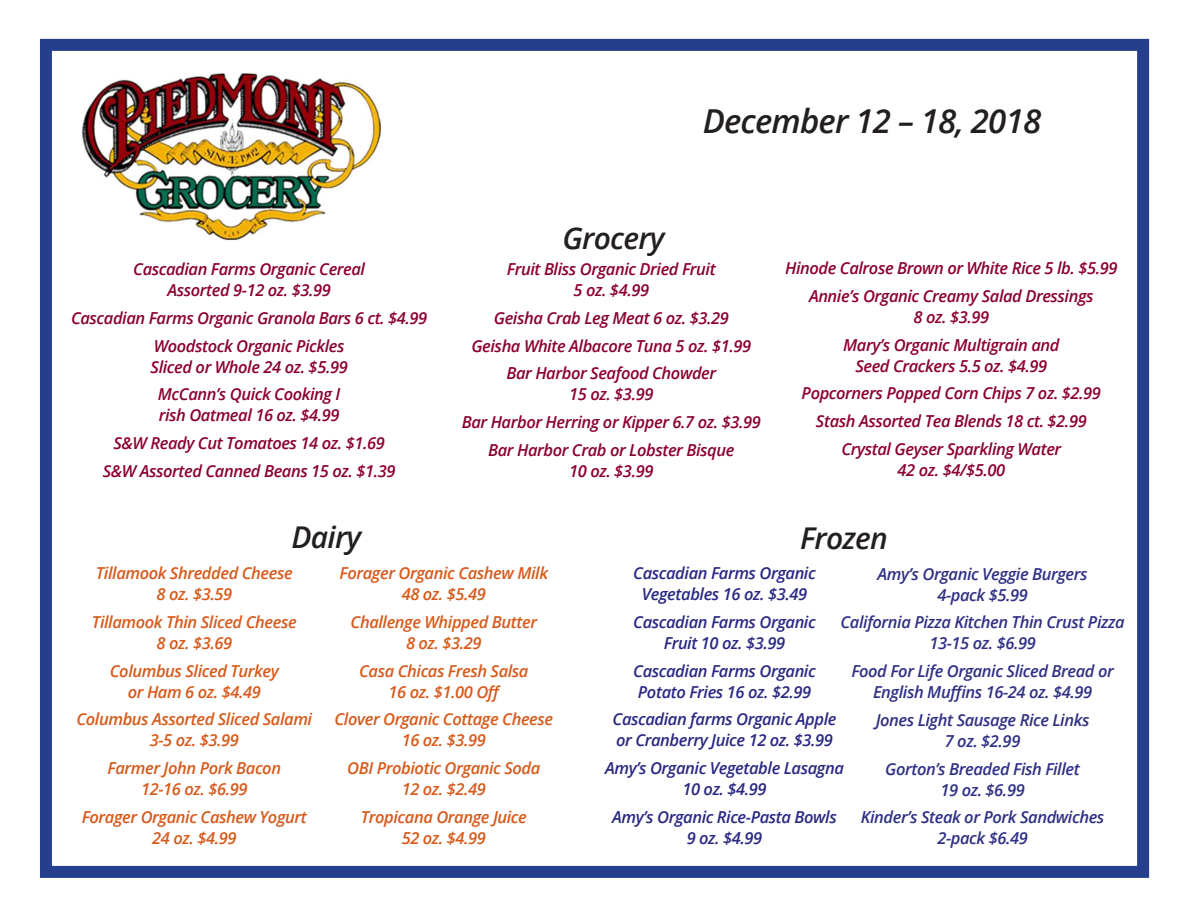
<style>
.page{position:relative;width:1188px;height:918px;background:#fff}
.page>*{position:absolute;margin:0;border:0;box-sizing:border-box;transform-origin:0 0}
.t1{font:italic 600 33px "Open Sans";letter-spacing:-.025em;color:#231f20}
.t2{font:italic 600 30px "Open Sans";letter-spacing:-.025em;color:#231f20}
.t3{font:italic 600 16.5px/27.8px "Open Sans";letter-spacing:-.025em;color:#8b0130;text-align:center}
.t4{font:italic 600 16.5px/21px "Open Sans";letter-spacing:-.025em;color:#d75a1b;text-align:center}
.t5{font:italic 600 16.5px/21px "Open Sans";letter-spacing:-.025em;color:#303085;text-align:center}
.t6{font:italic 600 16.5px/21px "Open Sans";letter-spacing:-.025em;color:#2a2883;text-align:center}
</style>
<div class="page">
<div style="left:40px;top:39px;width:1109px;height:839px;border:12px solid #253f8e"></div>
<img style="left:79px;top:51px;width:305px;height:190px">
<h1 class="t1" style="left:703px;top:99px;width:340px">December 12 – 18, 2018</h1>
<p class="t3" style="left:133px;top:258px;width:233px;line-height:21px">Cascadian Farms Organic Cereal<br>Assorted 9-12 oz. $3.99</p>
<p class="t3" style="left:71px;top:304px;width:358px">Cascadian Farms Organic Granola Bars 6 ct. $4.99<br>Woodstock Organic Pickles</p>
<p class="t3" style="left:151px;top:352px;width:199px">Sliced or Whole 24 oz. $5.99<br>McCann’s Quick Cooking I</p>
<p class="t3" style="left:103px;top:401px;width:294px">rish Oatmeal 16 oz. $4.99<br>S&amp;W Ready Cut Tomatoes 14 oz. $1.69<br>S&amp;W Assorted Canned Beans 15 oz. $1.39</p>
<h2 class="t2" style="left:562px;top:218px;width:104px">Grocery</h2>
<p class="t3" style="left:507px;top:258px;width:210px;line-height:21px">Fruit Bliss Organic Dried Fruit<br>5 oz. $4.99</p>
<p class="t3" style="left:471px;top:304px;width:281px">Geisha Crab Leg Meat 6 oz. $3.29<br>Geisha White Albacore Tuna 5 oz. $1.99<br>Bar Harbor Seafood Chowder</p>
<p class="t3" style="left:462px;top:380px;width:301px">15 oz. $3.99<br>Bar Harbor Herring or Kipper 6.7 oz. $3.99<br>Bar Harbor Crab or Lobster Bisque</p>
<p class="t3" style="left:569px;top:457px;width:86px">10 oz. $3.99</p>
<p class="t3" style="left:785px;top:254px;width:334px">Hinode Calrose Brown or White Rice 5 lb. $5.99<br>Annie’s Organic Creamy Salad Dressings</p>
<p class="t3" style="left:843px;top:303px;width:218px">8 oz. $3.99<br>Mary’s Organic Multigrain and</p>
<p class="t3" style="left:802px;top:351px;width:301px">Seed Crackers 5.5 oz. $4.99<br>Popcorners Popped Corn Chips 7 oz. $2.99<br>Stash Assorted Tea Blends 18 ct. $2.99<br>Crystal Geyser Sparkling Water</p>
<p class="t3" style="left:898px;top:456px;width:109px">42 oz. $4/$5.00</p>
<h2 class="t2" style="left:292px;top:517px;width:71px">Dairy</h2>
<h2 class="t2" style="left:800px;top:517px;width:89px">Frozen</h2>
<p class="t6" style="left:633px;top:562px;width:184px">Cascadian Farms Organic<br>Vegetables 16 oz. $3.49</p>
<p class="t6" style="left:633px;top:611px;width:184px">Cascadian Farms Organic<br>Fruit 10 oz. $3.99</p>
<p class="t6" style="left:633px;top:660px;width:184px;text-align:left">Cascadian Farms Organic<br>Potato Fries 16 oz. $2.99</p>
<p class="t6" style="left:613px;top:708px;width:226px;text-align:left">Cascadian farms Organic Apple or Cranberry Juice 12 oz. $3.99</p>
<p class="t6" style="left:605px;top:757px;width:240px">Amy’s Organic Vegetable Lasagna<br>10 oz. $4.99</p>
<p class="t6" style="left:612px;top:806px;width:226px">Amy’s Organic Rice-Pasta Bowls<br>9 oz. $4.99</p>
<p class="t4" style="left:96px;top:562px;width:198px">Tillamook Shredded Cheese<br>8 oz. $3.59</p>
<p class="t4" style="left:92px;top:611px;width:206px">Tillamook Thin Sliced Cheese<br>8 oz. $3.69</p>
<p class="t4" style="left:110px;top:660px;width:170px">Columbus Sliced Turkey or Ham 6 oz. $4.49</p>
<p class="t4" style="left:76px;top:708px;width:237px">Columbus Assorted Sliced Salami<br>3-5 oz. $3.99</p>
<p class="t4" style="left:108px;top:757px;width:175px">Farmer John Pork Bacon<br>12-16 oz. $6.99</p>
<p class="t4" style="left:82px;top:806px;width:227px">Forager Organic Cashew Yogurt<br>24 oz. $4.99</p>
<p class="t4" style="left:340px;top:562px;width:210px">Forager Organic Cashew Milk<br>48 oz. $5.49</p>
<p class="t4" style="left:351px;top:611px;width:188px">Challenge Whipped Butter<br>8 oz. $3.29</p>
<p class="t4" style="left:359px;top:660px;width:171px">Casa Chicas Fresh Salsa<br>16 oz. $1.00 Off</p>
<p class="t4" style="left:335px;top:709px;width:220px">Clover Organic Cottage Cheese<br>16 oz. $3.99</p>
<p class="t4" style="left:347px;top:757px;width:195px">OBI Probiotic Organic Soda<br>12 oz. $2.49</p>
<p class="t4" style="left:361px;top:806px;width:168px">Tropicana Orange Juice<br>52 oz. $4.99</p>
<p class="t5" style="left:878px;top:563px;width:211px">Amy’s Organic Veggie Burgers<br>4-pack $5.99</p>
<p class="t5" style="left:840px;top:612px;width:286px">California Pizza Kitchen Thin Crust Pizza<br>13-15 oz. $6.99</p>
<p class="t5" style="left:851px;top:660px;width:264px">Food For Life Organic Sliced Bread or<br>English Muffins 16-24 oz. $4.99</p>
<p class="t5" style="left:876px;top:709px;width:215px">Jones Light Sausage Rice Links<br>7 oz. $2.99</p>
<p class="t5" style="left:885px;top:758px;width:196px">Gorton’s Breaded Fish Fillet<br>19 oz. $6.99</p>
<p class="t5" style="left:861px;top:807px;width:245px">Kinder’s Steak or Pork Sandwiches<br>2-pack $6.49</p>
</div>
